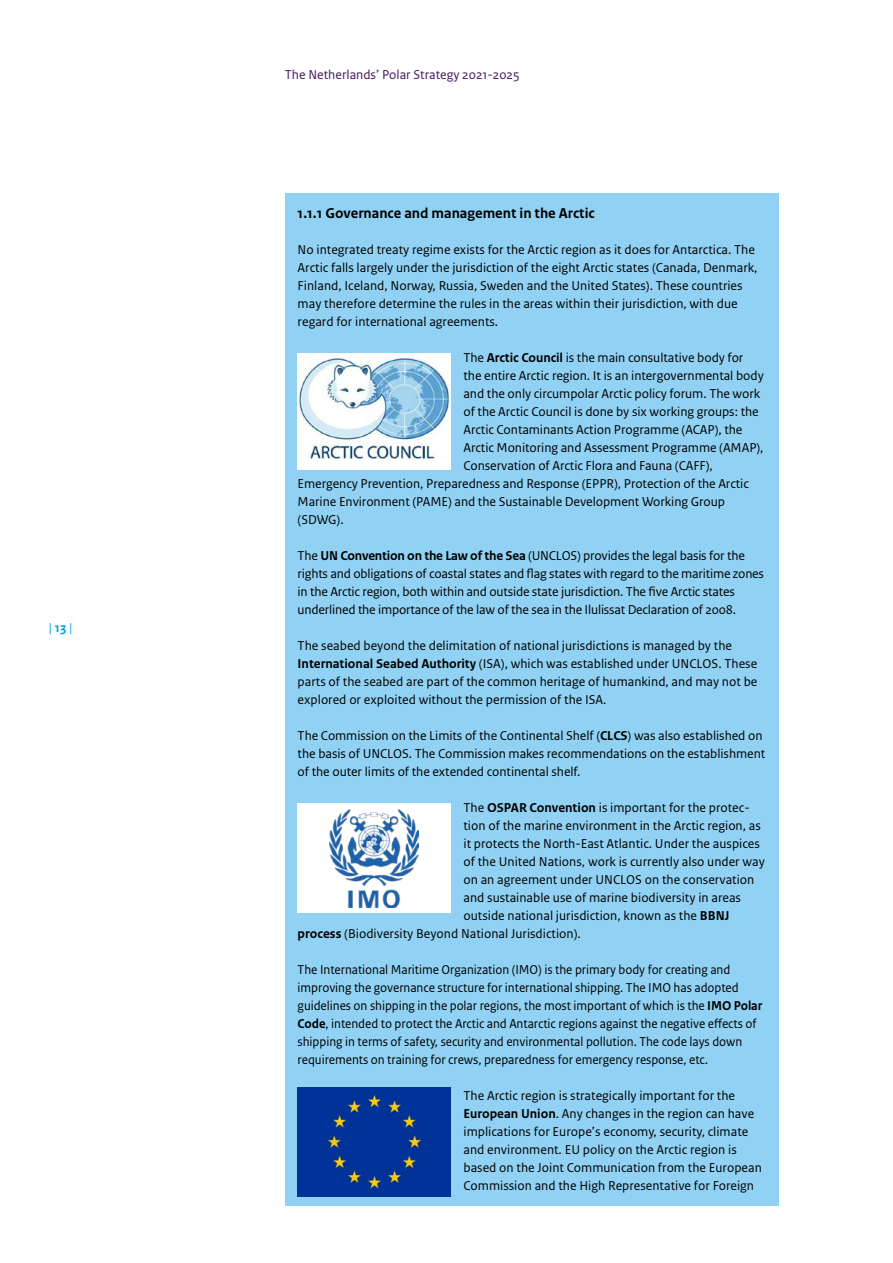
<style>
.page{position:relative;width:893px;height:1263px;background:#fff}
.page>*{position:absolute;margin:0;border:0;box-sizing:border-box;transform-origin:0 0}
.Alineakop_Sans_Gearc{font:700 15px "Rijksoverheid Sans Text";color:#000}
._10_RO_Broodtekst_Sa{font:13.5px/18px "Rijksoverheid Sans Text";letter-spacing:-.005em;color:#000}
._10_RO_Broodtekst_Sa-2{font:13.5px/18px "Rijksoverheid Sans Text";letter-spacing:-.005em;color:#000;scale:.96 1}
.t1{font:13.5px "Rijksoverheid Sans Text";color:#44165d}
.t2{font:13.5px "Rijksoverheid Sans Text";color:#009ee3}
.s1{font-weight:700}
</style>
<div class="page">
<div style="left:285px;top:193px;width:493px;height:40px;background:#91d2f4"></div>
<div style="left:285px;top:230px;width:493px;height:111px;background:#91d2f4"></div>
<div style="left:285px;top:338px;width:493px;height:201px;background:#91d2f4"></div>
<div style="left:285px;top:536px;width:493px;height:93px;background:#91d2f4"></div>
<div style="left:285px;top:626px;width:493px;height:93px;background:#91d2f4"></div>
<div style="left:285px;top:716px;width:493px;height:75px;background:#91d2f4"></div>
<div style="left:285px;top:788px;width:493px;height:165px;background:#91d2f4"></div>
<div style="left:285px;top:950px;width:493px;height:129px;background:#91d2f4"></div>
<div style="left:285px;top:1076px;width:493px;height:129px;background:#91d2f4"></div>
<div style="left:298px;top:353px;width:153px;height:117px;background:#fff"></div>
<img style="left:298px;top:355px;width:152px;height:104px">
<div style="left:298px;top:803px;width:153px;height:110px;background:#fff"></div>
<img style="left:330px;top:809px;width:89px;height:98px">
<img style="left:298px;top:1087px;width:153px;height:109px">
<p class="t2" style="left:49px;top:620px;width:25px">| <span class="s1">13</span> |</p>
<p class="t1" style="left:285px;top:67px;width:236px">The Netherlands’ Polar Strategy 2021-2025</p>
<p class="Alineakop_Sans_Gearc" style="left:298px;top:204px;width:299px">1.1.1 Governance and management in the Arctic</p>
<p class="_10_RO_Broodtekst_Sa" style="left:298px;top:241px;width:461px">No integrated treaty regime exists for the Arctic region as it does for Antarctica. The Arctic falls largely under the jurisdiction of the eight Arctic states (Canada, Denmark, Finland, Iceland, Norway, Russia, Sweden and the United States). These countries may therefore determine the rules in the areas within their jurisdiction, with due regard for international agreements.</p>
<p class="_10_RO_Broodtekst_Sa" style="left:463px;top:349px;width:281px">The <span class="s1">Arctic Council</span> is the main consultative body for</p>
<p class="_10_RO_Broodtekst_Sa" style="left:463px;top:367px;width:302px">the entire Arctic region. It is an intergovernmental body</p>
<p class="_10_RO_Broodtekst_Sa" style="left:463px;top:385px;width:298px">and the only circumpolar Arctic policy forum. The work</p>
<p class="_10_RO_Broodtekst_Sa" style="left:463px;top:403px;width:297px">of the Arctic Council is done by six working groups: the</p>
<p class="_10_RO_Broodtekst_Sa" style="left:463px;top:421px;width:280px">Arctic Contaminants Action Programme (ACAP), the</p>
<p class="_10_RO_Broodtekst_Sa" style="left:463px;top:439px;width:302px">Arctic Monitoring and Assessment Programme (AMAP),</p>
<p class="_10_RO_Broodtekst_Sa" style="left:463px;top:457px;width:251px">Conservation of Arctic Flora and Fauna (CAFF),</p>
<p class="_10_RO_Broodtekst_Sa" style="left:298px;top:475px;width:453px">Emergency Prevention, Preparedness and Response (EPPR), Protection of the Arctic</p>
<p class="_10_RO_Broodtekst_Sa" style="left:298px;top:493px;width:429px">Marine Environment (PAME) and the Sustainable Development Working Group</p>
<p class="_10_RO_Broodtekst_Sa" style="left:298px;top:511px;width:48px">(SDWG).</p>
<p class="_10_RO_Broodtekst_Sa" style="left:298px;top:547px;width:468px">The <span class="s1">UN Convention on the Law of the Sea</span> (UNCLOS) provides the legal basis for the rights and obligations of coastal states and flag states with regard to the maritime zones in the Arctic region, both within and outside state jurisdiction. The five Arctic states underlined the importance of the law of the sea in the Ilulissat Declaration of 2008.</p>
<p class="_10_RO_Broodtekst_Sa" style="left:298px;top:637px;width:461px">The seabed beyond the delimitation of national jurisdictions is managed by the <span class="s1">International Seabed Authority</span> (ISA), which was established under UNCLOS. These parts of the seabed are part of the common heritage of humankind, and may not be explored or exploited without the permission of the ISA.</p>
<p class="_10_RO_Broodtekst_Sa" style="left:298px;top:727px;width:469px">The Commission on the Limits of the Continental Shelf (<span class="s1">CLCS</span>) was also established on the basis of UNCLOS. The Commission makes recommendations on the establishment of the outer limits of the extended continental shelf.</p>
<p class="_10_RO_Broodtekst_Sa" style="left:463px;top:799px;width:288px">The <span class="s1">OSPAR Convention</span> is important for the protec-</p>
<p class="_10_RO_Broodtekst_Sa" style="left:463px;top:817px;width:299px">tion of the marine environment in the Arctic region, as</p>
<p class="_10_RO_Broodtekst_Sa" style="left:463px;top:835px;width:298px">it protects the North-East Atlantic. Under the auspices</p>
<p class="_10_RO_Broodtekst_Sa" style="left:463px;top:853px;width:303px">of the United Nations, work is currently also under way</p>
<p class="_10_RO_Broodtekst_Sa" style="left:463px;top:871px;width:292px">on an agreement under UNCLOS on the conservation</p>
<p class="_10_RO_Broodtekst_Sa" style="left:463px;top:889px;width:279px">and sustainable use of marine biodiversity in areas</p>
<p class="_10_RO_Broodtekst_Sa" style="left:463px;top:907px;width:267px">outside national jurisdiction, known as the <span class="s1">BBNJ</span></p>
<p class="_10_RO_Broodtekst_Sa" style="left:298px;top:925px;width:285px"><span class="s1">process</span> (Biodiversity Beyond National Jurisdiction).</p>
<p class="_10_RO_Broodtekst_Sa-2" style="left:298px;top:961px;width:485px">The International Maritime Organization (IMO) is the primary body for creating and improving the governance structure for international shipping. The IMO has adopted guidelines on shipping in the polar regions, the most important of which is the <span class="s1">IMO Polar Code</span>, intended to protect the Arctic and Antarctic regions against the negative effects of shipping in terms of safety, security and environmental pollution. The code lays down requirements on training for crews, preparedness for emergency response, etc.</p>
<p class="_10_RO_Broodtekst_Sa" style="left:463px;top:1087px;width:300px">The Arctic region is strategically important for the <span class="s1">European Union</span>. Any changes in the region can have implications for Europe’s economy, security, climate and environment. EU policy on the Arctic region is based on the Joint Communication from the European Commission and the High Representative for Foreign</p>
</div>
